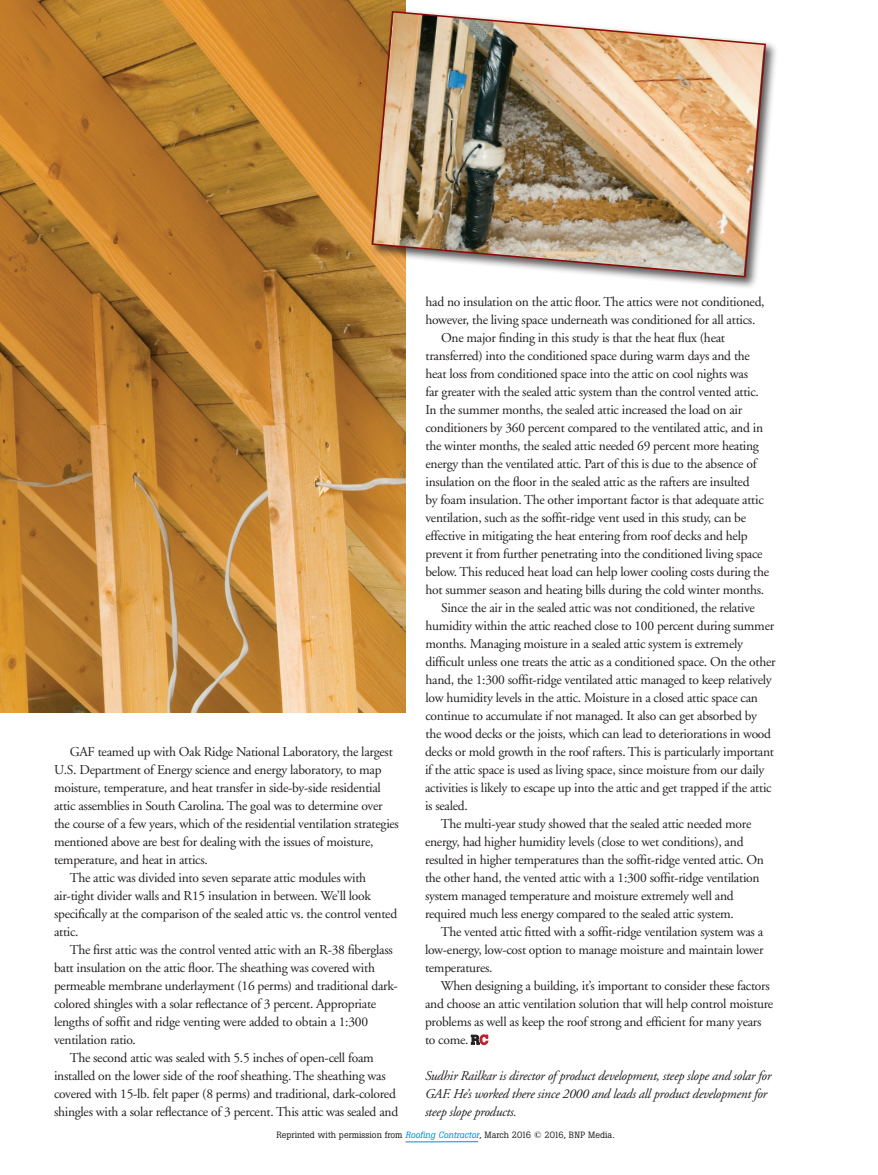
<style>
.page{position:relative;width:878px;height:1175px;background:#fff}
.page>*{position:absolute;margin:0;border:0;box-sizing:border-box;transform-origin:0 0}
.NEW_RC_Body{font:13.5px/18px "Adobe Garamond";letter-spacing:-.02em;color:#231f20}
.NEW_RC_End_Info{font:italic 13.5px/18px "Adobe Garamond";letter-spacing:-.02em;color:#231f20}
.t1{font:9px "Boton";color:#231f20}
.s1{font-style:italic;color:#008fd5}
</style>
<div class="page">
<img style="left:0;top:0;width:405px;height:713px">
<div style="left:369px;top:8px;width:409px;height:281px;background:#231f20;opacity:.75"></div>
<img style="left:370px;top:10px;width:396px;height:268px">
<svg style="left:471px;top:1034px;width:17px;height:11px"></svg>
<hr style="left:405px;top:1141px;width:73px;height:1px;background:#008fd5">
<p class="NEW_RC_Body" style="left:425px;top:293px;width:340px">had no insulation on the attic floor. The attics were not conditioned, however, the living space underneath was conditioned for all attics.</p>
<p class="NEW_RC_Body" style="left:425px;top:329px;width:345px;text-indent:16px">One major finding in this study is that the heat flux (heat transferred) into the conditioned space during warm days and the heat loss from conditioned space into the attic on cool nights was<br>far greater with the sealed attic system than the control vented attic.<br>In the summer months, the sealed attic increased the load on air conditioners by 360 percent compared to the ventilated attic, and in the winter months, the sealed attic needed 69 percent more heating energy than the ventilated attic. Part of this is due to the absence of insulation on the floor in the sealed attic as the rafters are insulted<br>by foam insulation. The other important factor is that adequate attic ventilation, such as the soffit-ridge vent used in this study, can be effective in mitigating the heat entering from roof decks and help prevent it from further penetrating into the conditioned living space below. This reduced heat load can help lower cooling costs during the hot summer season and heating bills during the cold winter months.</p>
<p class="NEW_RC_Body" style="left:425px;top:599px;width:352px;text-indent:16px">Since the air in the sealed attic was not conditioned, the relative humidity within the attic reached close to 100 percent during summer months. Managing moisture in a sealed attic system is extremely difficult unless one treats the attic as a conditioned space. On the other hand, the 1:300 soffit-ridge ventilated attic managed to keep relatively low humidity levels in the attic. Moisture in a closed attic space can continue to accumulate if not managed. It also can get absorbed by the wood decks or the joists, which can lead to deteriorations in wood decks or mold growth in the roof rafters. This is particularly important if the attic space is used as living space, since moisture from our daily activities is likely to escape up into the attic and get trapped if the attic is sealed.</p>
<p class="NEW_RC_Body" style="left:425px;top:815px;width:340px;text-indent:16px">The multi-year study showed that the sealed attic needed more energy, had higher humidity levels (close to wet conditions), and resulted in higher temperatures than the soffit-ridge vented attic. On the other hand, the vented attic with a 1:300 soffit-ridge ventilation system managed temperature and moisture extremely well and required much less energy compared to the sealed attic system.</p>
<p class="NEW_RC_Body" style="left:425px;top:923px;width:340px;text-align:justify;text-indent:16px">The vented attic fitted with a soffit-ridge ventilation system was a low-energy, low-cost option to manage moisture and maintain lower temperatures.</p>
<p class="NEW_RC_Body" style="left:425px;top:977px;width:350px;text-indent:16px">When designing a building, it’s important to consider these factors and choose an attic ventilation solution that will help control moisture problems as well as keep the roof strong and efficient for many years to come.</p>
<p class="NEW_RC_End_Info" style="left:425px;top:1067px;width:348px">Sudhir Railkar is director of product development, steep slope and solar for<br>GAF. He’s worked there since 2000 and leads all product development for steep slope products.</p>
<p class="t1" style="left:276px;top:1129px;width:340px">Reprinted with permission from <span class="s1">Roofing Contractor</span>, March 2016 © 2016, BNP Media.</p>
<p class="NEW_RC_Body" style="left:54px;top:743px;width:346px;text-indent:16px">GAF teamed up with Oak Ridge National Laboratory, the largest U.S. Department of Energy science and energy laboratory, to map moisture, temperature, and heat transfer in side-by-side residential attic assemblies in South Carolina. The goal was to determine over the course of a few years, which of the residential ventilation strategies mentioned above are best for dealing with the issues of moisture, temperature, and heat in attics.</p>
<p class="NEW_RC_Body" style="left:54px;top:869px;width:345px;text-indent:16px">The attic was divided into seven separate attic modules with air-tight divider walls and R15 insulation in between. We’ll look specifically at the comparison of the sealed attic vs. the control vented attic.</p>
<p class="NEW_RC_Body" style="left:54px;top:941px;width:345px;text-indent:16px">The first attic was the control vented attic with an R-38 fiberglass batt insulation on the attic floor. The sheathing was covered with permeable membrane underlayment (16 perms) and traditional dark&shy;colored shingles with a solar reflectance of 3 percent. Appropriate lengths of soffit and ridge venting were added to obtain a 1:300 ventilation ratio.</p>
<p class="NEW_RC_Body" style="left:54px;top:1049px;width:346px;text-indent:16px">The second attic was sealed with 5.5 inches of open-cell foam installed on the lower side of the roof sheathing. The sheathing was covered with 15-lb. felt paper (8 perms) and traditional, dark-colored shingles with a solar reflectance of 3 percent. This attic was sealed and</p>
</div>
